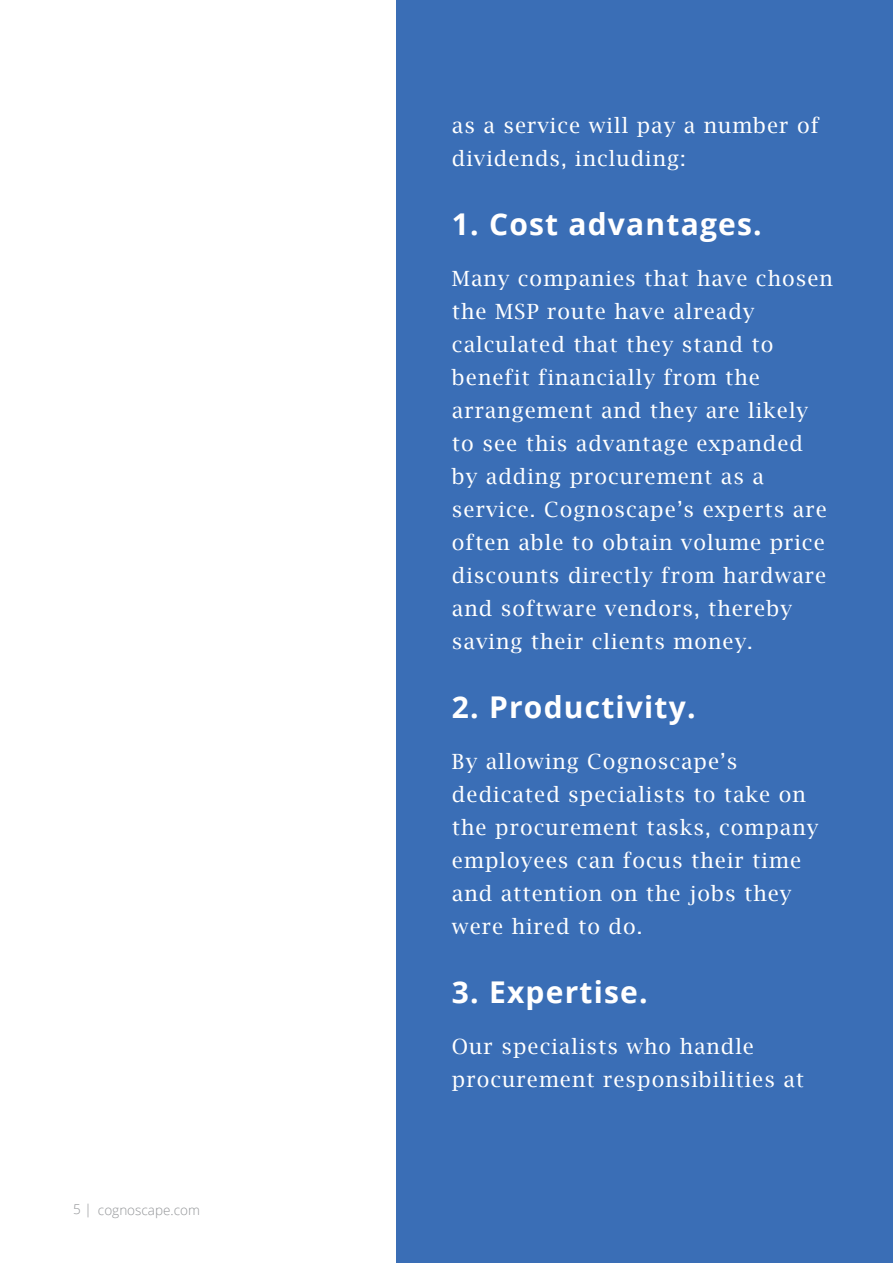
<style>
.page{position:relative;width:893px;height:1263px;background:#fff}
.page>*{position:absolute;margin:0;border:0;box-sizing:border-box;transform-origin:0 0}
.t1{font:700 30px "Open Sans";letter-spacing:.04em;color:#fff}
.t2{font:21px/33px "Lucida Bright";letter-spacing:.05em;color:#fff}
.t3{font:300 13.5px "Open Sans";color:#939598}
</style>
<div class="page">
<div style="left:397px;top:0;width:496px;height:1263px;background:#3a6eb6"></div>
<p class="t3" style="left:73px;top:1200px;width:128px">5 | cognoscape.com</p>
<p class="t2" style="left:452px;top:109px;width:369px">as a service will pay a number of dividends, including:</p>
<h1 class="t1" style="left:452px;top:203px;width:311px">1. Cost advantages.</h1>
<p class="t2" style="left:452px;top:262px;width:382px">Many companies that have chosen the MSP route have already calculated that they stand to benefit financially from the arrangement and they are likely to see this advantage expanded by adding procurement as a service. Cognoscape’s experts are often able to obtain volume price discounts directly from hardware and software vendors, thereby saving their clients money.</p>
<h1 class="t1" style="left:452px;top:686px;width:245px">2. Productivity.</h1>
<p class="t2" style="left:452px;top:745px;width:368px">By allowing Cognoscape’s dedicated specialists to take on the procurement tasks, company employees can focus their time and attention on the jobs they were hired to do.</p>
<h1 class="t1" style="left:452px;top:971px;width:197px">3. Expertise.</h1>
<p class="t2" style="left:452px;top:1030px;width:354px">Our specialists who handle procurement responsibilities at</p>
</div>
